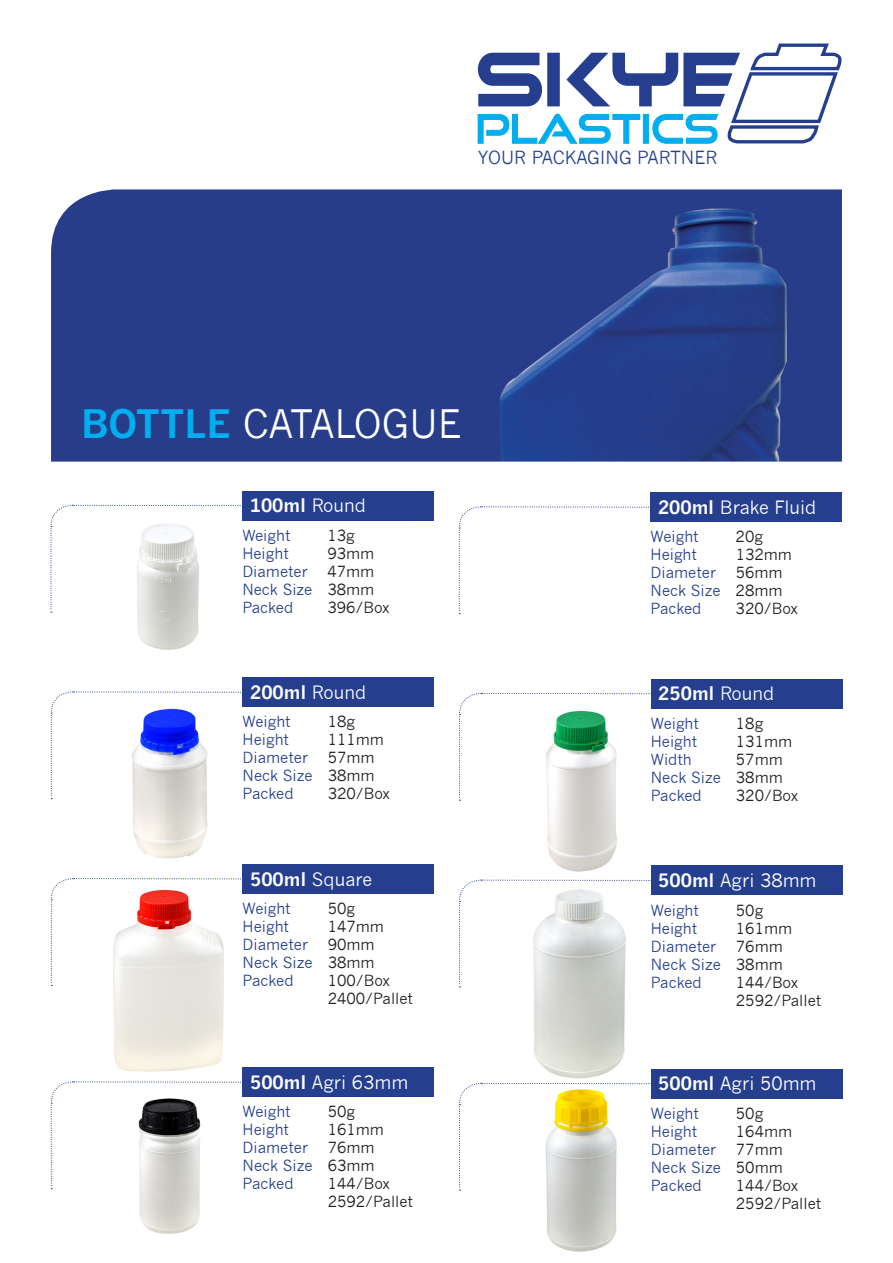
<style>
.page{position:relative;width:893px;height:1263px;background:#fff}
.page>*{position:absolute;margin:0;border:0;box-sizing:border-box;transform-origin:0 0}
.t1{font:38.4px "News Gothic";color:#fff}
.t2{font:18px "News Gothic";color:#fff}
.t3{font:700 18px "News Gothic";color:#fff}
.t4{font:17.7px "News Gothic";color:#253f8e}
.t5{font:15px "News Gothic";color:#253f8e}
.t6{font:15px "News Gothic";color:#231f20}
.s1{font-weight:700;color:#00aeef}
.s2{font-weight:400}
.s3{font-weight:700}
.s4{color:#231f20}
</style>
<div class="page">
<div style="left:242px;top:491px;width:192px;height:29px;background:#253f8e"></div>
<svg style="left:478px;top:43px;width:364px;height:101px"></svg>
<img style="left:51px;top:189px;width:791px;height:273px">
<svg style="left:50px;top:504px;width:193px;height:109px"></svg>
<div style="left:651px;top:493px;width:191px;height:29px;background:#253f8e"></div>
<svg style="left:458px;top:506px;width:193px;height:108px"></svg>
<div style="left:243px;top:678px;width:191px;height:29px;background:#253f8e"></div>
<svg style="left:50px;top:691px;width:193px;height:108px"></svg>
<div style="left:651px;top:679px;width:191px;height:29px;background:#253f8e"></div>
<svg style="left:459px;top:692px;width:193px;height:109px"></svg>
<div style="left:243px;top:864px;width:191px;height:29px;background:#253f8e"></div>
<svg style="left:50px;top:877px;width:194px;height:109px"></svg>
<div style="left:651px;top:866px;width:191px;height:29px;background:#253f8e"></div>
<svg style="left:459px;top:879px;width:192px;height:108px"></svg>
<div style="left:243px;top:1068px;width:191px;height:29px;background:#253f8e"></div>
<svg style="left:50px;top:1081px;width:193px;height:108px"></svg>
<div style="left:651px;top:1069px;width:191px;height:29px;background:#253f8e"></div>
<svg style="left:459px;top:1082px;width:193px;height:109px"></svg>
<img style="left:122px;top:698px;width:96px;height:161px">
<img style="left:541px;top:708px;width:84px;height:164px">
<img style="left:101px;top:884px;width:134px;height:188px">
<img style="left:521px;top:887px;width:117px;height:192px">
<img style="left:128px;top:1092px;width:84px;height:142px">
<img style="left:537px;top:1088px;width:88px;height:164px">
<img style="left:126px;top:516px;width:88px;height:134px">
<p class="t4" style="left:478px;top:147px;width:241px">YOUR PACKAGING PARTNER</p>
<p class="t1" style="left:81px;top:402px;width:382px"><span class="s1">BOTTLE</span> CATALOGUE</p>
<p class="t3" style="left:250px;top:495px;width:118px">100ml <span class="s2">Round</span></p>
<p class="t2" style="left:658px;top:497px;width:160px"><span class="s3">200ml</span> Brake Fluid</p>
<p class="t5" style="left:242px;top:527px;width:50px">Weight</p>
<p class="t6" style="left:327px;top:527px;width:29px">13g</p>
<p class="t5" style="left:242px;top:545px;width:48px">Height</p>
<p class="t6" style="left:327px;top:545px;width:48px">93mm</p>
<p class="t5" style="left:242px;top:563px;width:67px">Diameter</p>
<p class="t6" style="left:327px;top:563px;width:48px">47mm</p>
<p class="t5" style="left:242px;top:581px;width:133px">Neck Size <span class="s4">38mm</span></p>
<p class="t5" style="left:242px;top:599px;width:52px">Packed</p>
<p class="t6" style="left:327px;top:599px;width:64px">396/Box</p>
<p class="t5" style="left:651px;top:528px;width:50px">Weight</p>
<p class="t6" style="left:736px;top:528px;width:29px">20g</p>
<p class="t5" style="left:651px;top:546px;width:48px">Height</p>
<p class="t6" style="left:736px;top:546px;width:58px">132mm</p>
<p class="t5" style="left:651px;top:564px;width:67px">Diameter</p>
<p class="t6" style="left:736px;top:564px;width:48px">56mm</p>
<p class="t5" style="left:651px;top:582px;width:133px">Neck Size <span class="s4">28mm</span></p>
<p class="t5" style="left:651px;top:600px;width:52px">Packed</p>
<p class="t6" style="left:736px;top:600px;width:64px">320/Box</p>
<p class="t3" style="left:250px;top:681px;width:118px">200ml <span class="s2">Round</span></p>
<p class="t3" style="left:658px;top:683px;width:118px">250ml <span class="s2">Round</span></p>
<p class="t5" style="left:243px;top:713px;width:50px">Weight</p>
<p class="t6" style="left:328px;top:713px;width:29px">18g</p>
<p class="t5" style="left:243px;top:731px;width:48px">Height</p>
<p class="t6" style="left:328px;top:731px;width:58px">111mm</p>
<p class="t5" style="left:243px;top:749px;width:67px">Diameter</p>
<p class="t6" style="left:328px;top:749px;width:48px">57mm</p>
<p class="t5" style="left:243px;top:767px;width:133px">Neck Size <span class="s4">38mm</span></p>
<p class="t5" style="left:243px;top:785px;width:52px">Packed</p>
<p class="t6" style="left:328px;top:785px;width:64px">320/Box</p>
<p class="t5" style="left:651px;top:715px;width:50px">Weight</p>
<p class="t6" style="left:736px;top:715px;width:29px">18g</p>
<p class="t5" style="left:651px;top:733px;width:48px">Height</p>
<p class="t6" style="left:736px;top:733px;width:58px">131mm</p>
<p class="t5" style="left:651px;top:751px;width:42px">Width</p>
<p class="t6" style="left:736px;top:751px;width:48px">57mm</p>
<p class="t5" style="left:651px;top:769px;width:133px">Neck Size <span class="s4">38mm</span></p>
<p class="t5" style="left:651px;top:787px;width:52px">Packed</p>
<p class="t6" style="left:736px;top:787px;width:64px">320/Box</p>
<p class="t2" style="left:250px;top:869px;width:124px"><span class="s3">500ml</span> Square</p>
<p class="t2" style="left:658px;top:870px;width:160px"><span class="s3">500ml</span> Agri 38mm</p>
<p class="t5" style="left:243px;top:900px;width:50px">Weight</p>
<p class="t6" style="left:328px;top:900px;width:29px">50g</p>
<p class="t5" style="left:243px;top:918px;width:48px">Height</p>
<p class="t6" style="left:328px;top:918px;width:58px">147mm</p>
<p class="t5" style="left:243px;top:936px;width:67px">Diameter</p>
<p class="t6" style="left:328px;top:936px;width:48px">90mm</p>
<p class="t5" style="left:243px;top:954px;width:133px">Neck Size <span class="s4">38mm</span></p>
<p class="t5" style="left:243px;top:972px;width:52px">Packed</p>
<p class="t6" style="left:328px;top:972px;width:64px">100/Box</p>
<p class="t6" style="left:328px;top:990px;width:87px">2400/Pallet</p>
<p class="t5" style="left:651px;top:901px;width:50px">Weight</p>
<p class="t6" style="left:736px;top:901px;width:29px">50g</p>
<p class="t5" style="left:651px;top:919px;width:48px">Height</p>
<p class="t6" style="left:736px;top:919px;width:58px">161mm</p>
<p class="t5" style="left:651px;top:937px;width:67px">Diameter</p>
<p class="t6" style="left:736px;top:937px;width:48px">76mm</p>
<p class="t5" style="left:651px;top:955px;width:133px">Neck Size <span class="s4">38mm</span></p>
<p class="t5" style="left:651px;top:973px;width:52px">Packed</p>
<p class="t6" style="left:736px;top:973px;width:64px">144/Box</p>
<p class="t6" style="left:736px;top:991px;width:87px">2592/Pallet</p>
<p class="t2" style="left:250px;top:1072px;width:160px"><span class="s3">500ml</span> Agri 63mm</p>
<p class="t2" style="left:658px;top:1073px;width:160px"><span class="s3">500ml</span> Agri 50mm</p>
<p class="t5" style="left:243px;top:1103px;width:50px">Weight</p>
<p class="t6" style="left:328px;top:1103px;width:29px">50g</p>
<p class="t5" style="left:243px;top:1121px;width:48px">Height</p>
<p class="t6" style="left:328px;top:1121px;width:58px">161mm</p>
<p class="t5" style="left:243px;top:1139px;width:67px">Diameter</p>
<p class="t6" style="left:328px;top:1139px;width:48px">76mm</p>
<p class="t5" style="left:243px;top:1157px;width:133px">Neck Size <span class="s4">63mm</span></p>
<p class="t5" style="left:243px;top:1175px;width:52px">Packed</p>
<p class="t6" style="left:328px;top:1175px;width:64px">144/Box</p>
<p class="t6" style="left:328px;top:1193px;width:87px">2592/Pallet</p>
<p class="t5" style="left:651px;top:1105px;width:50px">Weight</p>
<p class="t6" style="left:736px;top:1105px;width:29px">50g</p>
<p class="t5" style="left:651px;top:1123px;width:48px">Height</p>
<p class="t6" style="left:736px;top:1123px;width:58px">164mm</p>
<p class="t5" style="left:651px;top:1141px;width:67px">Diameter</p>
<p class="t6" style="left:736px;top:1141px;width:48px">77mm</p>
<p class="t5" style="left:651px;top:1159px;width:133px">Neck Size <span class="s4">50mm</span></p>
<p class="t5" style="left:651px;top:1177px;width:52px">Packed</p>
<p class="t6" style="left:736px;top:1177px;width:64px">144/Box</p>
<p class="t6" style="left:736px;top:1195px;width:87px">2592/Pallet</p>
</div>
